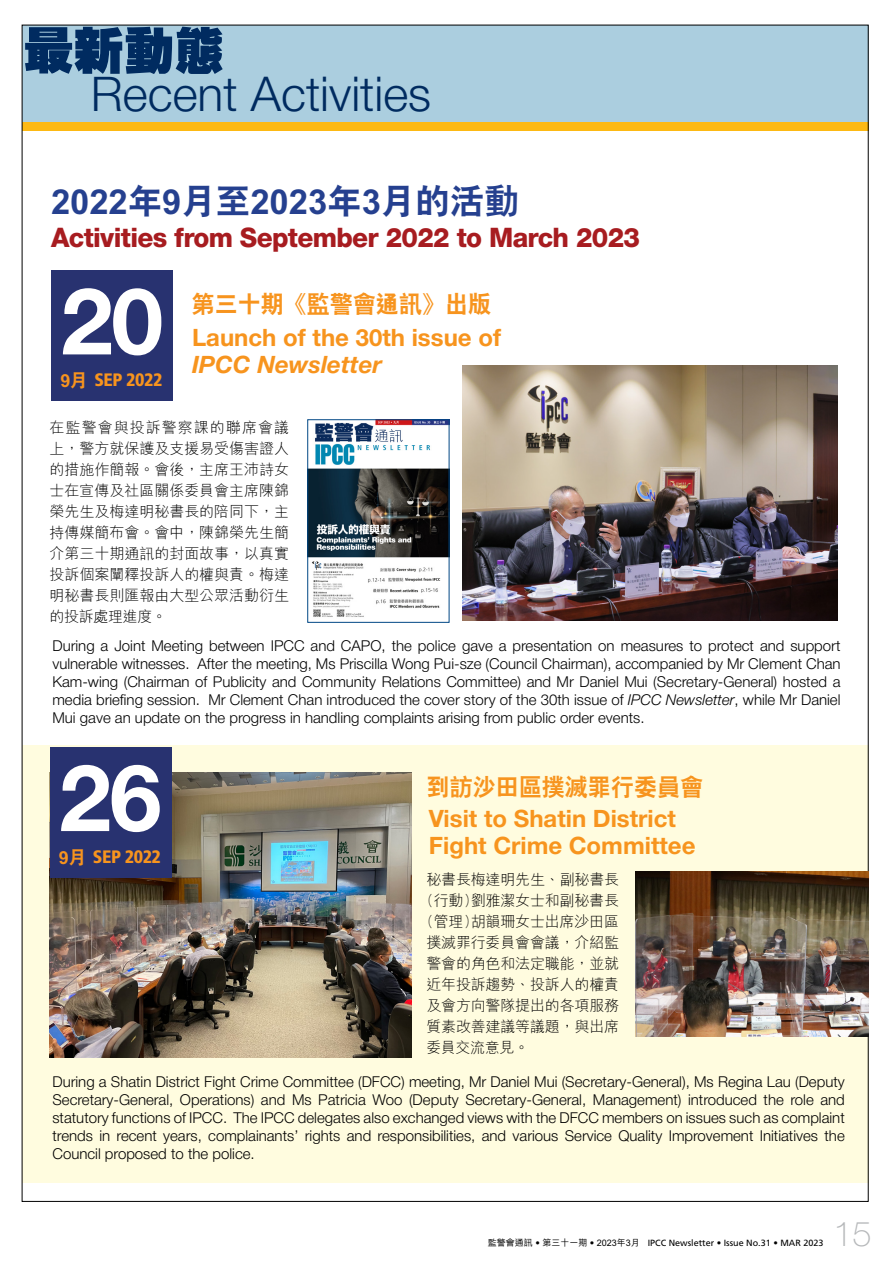
<style>
.page{position:relative;width:893px;height:1263px;background:#fff}
.page>*{position:absolute;margin:0;border:0;box-sizing:border-box;transform-origin:0 0}
.t1{font:700 93.75px "Helvetica Neue";color:#fff}
.t2{font:800 50.25px "C Hei HK";color:#002b60}
.t3{font:300 48px "Helvetica Neue";color:#002b60}
.t4{font:800 34.5px "C Hei 2 HK";color:#25408f}
.t5{font:100 34.5px "Helvetica Neue";color:#b6b8ba}
.t6{font:800 27px "Helvetica Neue";letter-spacing:-.025em;color:#a71c20}
.t7{font:700 24px/27px "Helvetica Neue";color:#f7941e}
.t8{font:800 24px "C Hei 2 HK";color:#f7941e;scale:.96 1}
.t9{font:italic 700 24px "Helvetica Neue";color:#f7941e}
.t10{font:900 condensed 18px "Frutiger LT Std";letter-spacing:-.025em;color:#f7941e}
.t11{font:300 15px/18px "Helvetica Neue";color:#000;text-align:justify}
.t12{font:300 15px/21px "M Hei HK";letter-spacing:-.01em;color:#000;text-align:justify}
.t13{font:9px "Frutiger LT Std";color:#000}
.s1{font-family:"C Hei 2 HK";font-weight:800;font-stretch:normal}
.s2{font-style:italic}
.s3{font-family:"M Hei HK";font-weight:500}
</style>
<div class="page">
<div style="left:22px;top:745px;width:846px;height:437px;background:#fffcdf"></div>
<img style="left:50px;top:773px;width:362px;height:284px">
<div style="left:22px;top:25px;width:846px;height:105px;background:#abcedf"></div>
<div style="left:22px;top:122px;width:846px;height:9px;background:#fdb913"></div>
<img style="left:462px;top:366px;width:375px;height:254px">
<div style="left:51px;top:270px;width:122px;height:130px;background:#283270"></div>
<div style="left:50px;top:747px;width:121px;height:130px;background:#283270"></div>
<img style="left:310px;top:422px;width:137px;height:195px">
<img style="left:635px;top:871px;width:233px;height:165px">
<h2 class="t2" style="left:24px;top:17px;width:202px">最新動態</h2>
<h3 class="t3" style="left:91px;top:55px;width:342px">Recent Activities</h3>
<h3 class="t4" style="left:51px;top:178px;width:469px">2022年9月至2023年3月的活動</h3>
<h3 class="t6" style="left:51px;top:216px;width:590px">Activities from September 2022 to March 2023</h3>
<h1 class="t1" style="left:62px;top:247px;width:103px">20</h1>
<p class="t10" style="left:60px;top:369px;width:104px"><span class="s1">9月</span> SEP 2022</p>
<h3 class="t8" style="left:192px;top:288px;width:314px">第三十期《監警會通訊》出版</h3>
<h3 class="t7" style="left:192px;top:325px;width:310px">Launch of the 30th issue of</h3>
<h3 class="t9" style="left:192px;top:346px;width:191px">IPCC Newsletter</h3>
<p class="t12" style="left:50px;top:417px;width:241px">在監警會與投訴警察課的聯席會議上，警方就保護及支援易受傷害證人的措施作簡報。會後，主席王沛詩女士在宣傳及社區關係委員會主席陳錦榮先生及梅達明秘書長的陪同下，主持傳媒簡布會。會中，陳錦榮先生簡介第三十期通訊的封面故事，以真實投訴個案闡釋投訴人的權與責。梅達明秘書長則匯報由大型公眾活動衍生的投訴處理進度。</p>
<p class="t11" style="left:52px;top:636px;width:790px">During a Joint Meeting between IPCC and CAPO, the police gave a presentation on measures to protect and support vulnerable witnesses. After the meeting, Ms Priscilla Wong Pui-sze (Council Chairman), accompanied by Mr Clement Chan Kam-wing (Chairman of Publicity and Community Relations Committee) and Mr Daniel Mui (Secretary-General) hosted a media briefing session. Mr Clement Chan introduced the cover story of the 30th issue of <span class="s2">IPCC Newsletter</span>, while Mr Daniel Mui gave an update on the progress in handling complaints arising from public order events.</p>
<h1 class="t1" style="left:60px;top:724px;width:103px">26</h1>
<p class="t10" style="left:59px;top:846px;width:104px"><span class="s1">9月</span> SEP 2022</p>
<h3 class="t8" style="left:427px;top:771px;width:289px">到訪沙田區撲滅罪行委員會</h3>
<h3 class="t7" style="left:429px;top:805px;width:268px">Visit to Shatin District<br>Fight Crime Committee</h3>
<p class="t12" style="left:426px;top:869px;width:194px">秘書長梅達明先生、副秘書長(行動)劉雅潔女士和副秘書長(管理)胡韻珊女士出席沙田區撲滅罪行委員會會議，介紹監警會的角色和法定職能，並就近年投訴趨勢、投訴人的權責及會方向警隊提出的各項服務質素改善建議等議題，與出席委員交流意見。</p>
<p class="t11" style="left:52px;top:1071px;width:794px">During a Shatin District Fight Crime Committee (DFCC) meeting, Mr Daniel Mui (Secretary-General), Ms Regina Lau (Deputy Secretary-General, Operations) and Ms Patricia Woo (Deputy Secretary-General, Management) introduced the role and statutory functions of IPCC. The IPCC delegates also exchanged views with the DFCC members on issues such as complaint trends in recent years, complainants’ rights and responsibilities, and various Service Quality Improvement Initiatives the Council proposed to the police.</p>
<p class="t13" style="left:488px;top:1237px;width:337px"><span class="s3">監警會通訊</span> • <span class="s3">第三十一期</span> • <span class="s3">2023年3月</span> IPCC Newsletter • Issue No.31 • MAR 2023</p>
<h3 class="t5" style="left:833px;top:1207px;width:40px">15</h3>
</div>
